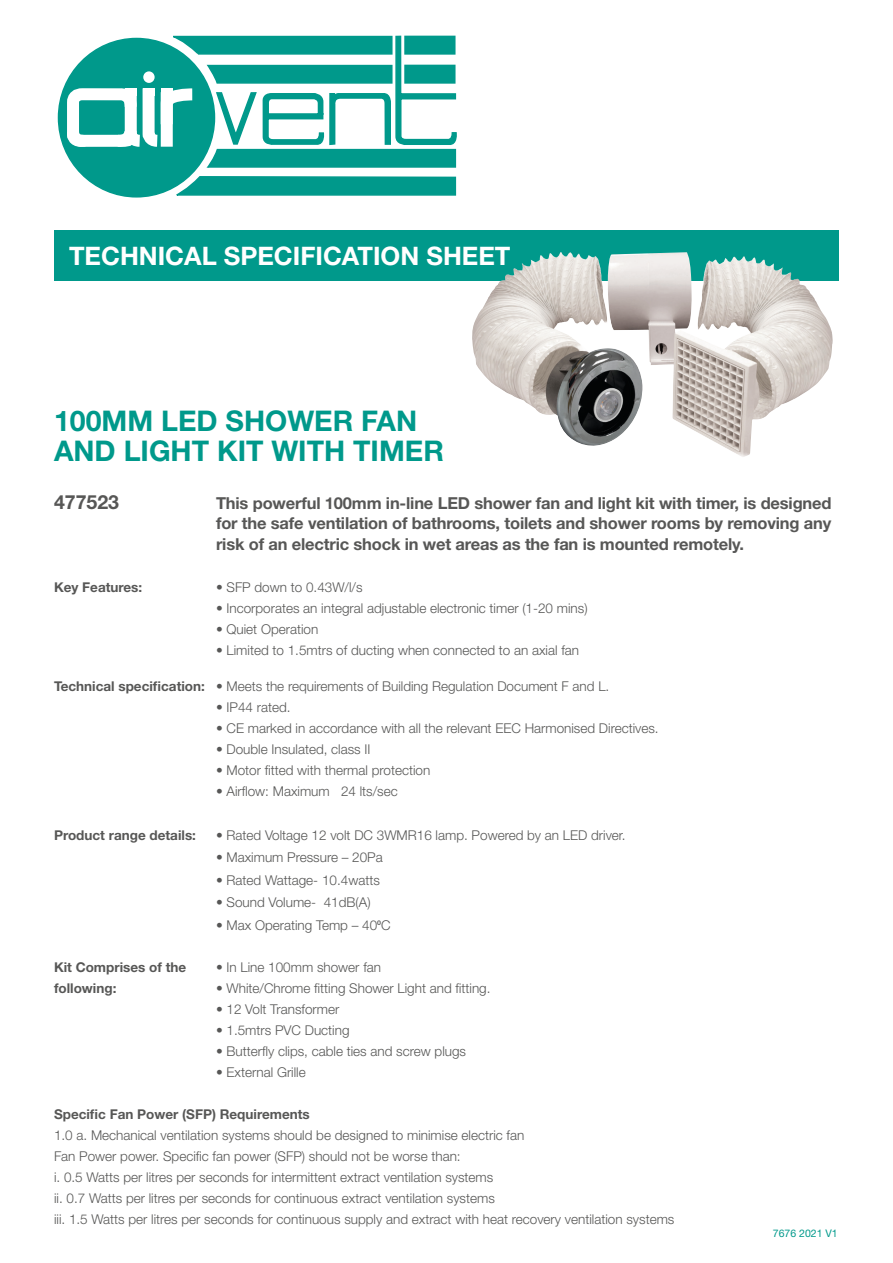
<style>
.page{position:relative;width:893px;height:1263px;background:#fff}
.page>*{position:absolute;margin:0;border:0;box-sizing:border-box;transform-origin:0 0}
.t1{font:700 28.5px/30px "Helvetica Neue LT Std";color:#00998b}
.t2{font:700 25.5px "Helvetica Neue LT Std";color:#fff}
.t3{font:700 19.5px "Helvetica Neue LT Std";color:#575756}
.t4{font:700 16.5px/20.4px "Helvetica Neue LT Std";letter-spacing:-.01em;color:#575756;text-align:justify}
.t5{font:300 13.5px/21px "Helvetica Neue LT Std";color:#575756}
.t6{font:700 13.5px "Helvetica Neue LT Std";color:#575756}
.t7{font:10.5px "Helvetica Neue LT Std";color:#00998b}
.s1{font-weight:700}
.s2{font-weight:400;font-stretch:condensed}
</style>
<div class="page">
<div style="left:54px;top:230px;width:785px;height:51px;background:#00998b"></div>
<div style="left:58px;top:38px;width:156px;height:159px;background:#00998b;border-radius:50%"></div>
<svg style="left:175px;top:175px;width:282px;height:21px;background:#1ba397"></svg>
<svg style="left:61px;top:35px;width:396px;height:133px"></svg>
<img style="left:472px;top:252px;width:361px;height:205px">
<h2 class="t2" style="left:69px;top:240px;width:443px">TECHNICAL SPECIFICATION SHEET</h2>
<h1 class="t1" style="left:54px;top:405px;width:391px">100MM LED SHOWER FAN<br>AND LIGHT KIT WITH TIMER</h1>
<h3 class="t3" style="left:54px;top:490px;width:67px">477523</h3>
<p class="t4" style="left:216px;top:493px;width:617px">This powerful 100mm in-line LED shower fan and light kit with timer, is designed for the safe ventilation of bathrooms, toilets and shower rooms by removing any risk of an electric shock in wet areas as the fan is mounted remotely.</p>
<p class="t6" style="left:54px;top:579px;width:90px">Key Features:</p>
<p class="t5" style="left:216px;top:576px;width:148px"><span class="s1">•</span> SFP down to 0.43W/l/s</p>
<p class="t5" style="left:216px;top:598px;width:373px">• Incorporates an integral adjustable electronic timer (1-20 mins)</p>
<p class="t5" style="left:216px;top:619px;width:104px">• Quiet Operation</p>
<p class="t5" style="left:216px;top:640px;width:365px">• Limited to 1.5mtrs of ducting when connected to an axial fan</p>
<p class="t5" style="left:54px;top:676px;width:557px"><span class="s1">Technical specification: •</span> Meets the requirements of Building Regulation Document F and L.</p>
<p class="t5" style="left:216px;top:697px;width:76px">• IP44 rated.</p>
<p class="t5" style="left:216px;top:718px;width:444px">• CE marked in accordance with all the relevant EEC Harmonised Directives.</p>
<p class="t5" style="left:216px;top:739px;width:156px">• Double Insulated, class II</p>
<p class="t5" style="left:216px;top:760px;width:216px">• Motor fitted with thermal protection</p>
<p class="t5" style="left:216px;top:781px;width:183px">• Airflow: Maximum 24 lts/sec</p>
<p class="t6" style="left:54px;top:826px;width:143px">Product range details:</p>
<p class="t5" style="left:216px;top:824px;width:411px"><span class="s1">•</span> Rated Voltage 12 volt DC 3WMR16 lamp. Powered by an LED driver.</p>
<p class="t5" style="left:216px;top:847px;width:168px">• Maximum Pressure – 20Pa</p>
<p class="t5" style="left:216px;top:869px;width:165px">• Rated Wattage- 10.4watts</p>
<p class="t5" style="left:216px;top:892px;width:156px">• Sound Volume- 41dB(A)</p>
<p class="t5" style="left:216px;top:914px;width:176px">• Max Operating Temp – 40<span class="s2">º</span>C</p>
<p class="t6" style="left:54px;top:958px;width:134px">Kit Comprises of the</p>
<p class="t5" style="left:216px;top:956px;width:167px"><span class="s1">•</span> In Line 100mm shower fan</p>
<p class="t6" style="left:54px;top:979px;width:64px">following:</p>
<p class="t5" style="left:216px;top:977px;width:276px">• White/Chrome fitting Shower Light and fitting.</p>
<p class="t5" style="left:216px;top:998px;width:125px">• 12 Volt Transformer</p>
<p class="t5" style="left:216px;top:1019px;width:135px">• 1.5mtrs PVC Ducting</p>
<p class="t5" style="left:216px;top:1040px;width:252px">• Butterfly clips, cable ties and screw plugs</p>
<p class="t5" style="left:216px;top:1061px;width:91px">• External Grille</p>
<p class="t6" style="left:54px;top:1106px;width:257px">Specific Fan Power (SFP) Requirements</p>
<p class="t5" style="left:54px;top:1124px;width:622px">1.0 a. Mechanical ventilation systems should be designed to minimise electric fan<br>Fan Power power. Specific fan power (SFP) should not be worse than:<br>i. 0.5 Watts per litres per seconds for intermittent extract ventilation systems<br>ii. 0.7 Watts per litres per seconds for continuous extract ventilation systems<br>iii. 1.5 Watts per litres per seconds for continuous supply and extract with heat recovery ventilation systems</p>
<p class="t7" style="left:773px;top:1227px;width:66px">7676 2021 V1</p>
</div>
